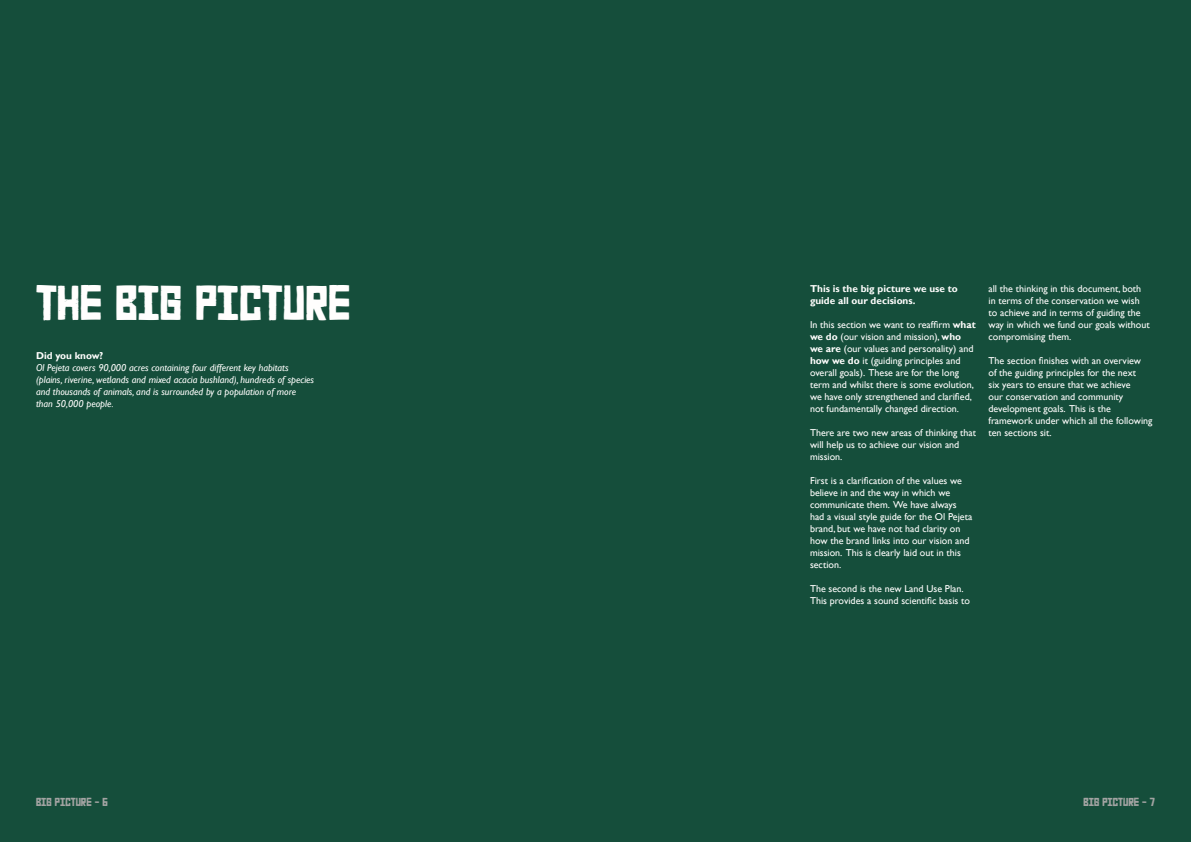
<style>
.page{position:relative;width:1191px;height:842px;background:#fff}
.page>*{position:absolute;margin:0;border:0;box-sizing:border-box;transform-origin:0 0}
.t1{font:38px "Earthwerk";color:#fffefd}
.t2{font:10px/12px "Gill Sans";color:#fffefd}
.t3{font:italic 10px/12px "Gill Sans";color:#fffefd}
.t4{font:700 10px/12px "Gill Sans";color:#fffefd}
.t5{font:9px "Earthwerk";color:#a2a3a2}
.s1{font-weight:700}
</style>
<div class="page">
<div style="left:0;top:1px;width:595px;height:841px;background:#154e3b"></div>
<div style="left:595px;top:1px;width:595px;height:841px;background:#154e3b"></div>
<h1 class="t1" style="left:36px;top:275px;width:316px">THE BIG PICTURE</h1>
<p class="t4" style="left:810px;top:282px;width:149px">This is the big picture we use to guide all our decisions.</p>
<p class="t2" style="left:810px;top:318px;width:167px">In this section we want to reaffirm <span class="s1">what we do</span> (our vision and mission), <span class="s1">who we are</span> (our values and personality) and <span class="s1">how we do</span> it (guiding principles and overall goals). These are for the long term and whilst there is some evolution, we have only strengthened and clarified, not fundamentally changed direction.</p>
<p class="t2" style="left:810px;top:426px;width:167px">There are two new areas of thinking that will help us to achieve our vision and mission.</p>
<p class="t2" style="left:810px;top:474px;width:164px">First is a clarification of the values we believe in and the way in which we communicate them. We have always had a visual style guide for the Ol Pejeta brand, but we have not had clarity on how the brand links into our vision and mission. This is clearly laid out in this section.</p>
<p class="t2" style="left:810px;top:582px;width:162px">The second is the new Land Use Plan.<br>This provides a sound scientific basis to</p>
<p class="t4" style="left:36px;top:349px;width:69px">Did you know?</p>
<p class="t3" style="left:36px;top:361px;width:280px">Ol Pejeta covers 90,000 acres containing four different key habitats (plains, riverine, wetlands and mixed acacia bushland), hundreds of species and thousands of animals, and is surrounded by a population of more than 50,000 people.</p>
<p class="t2" style="left:988px;top:282px;width:163px">all the thinking in this document, both in terms of the conservation we wish to achieve and in terms of guiding the way in which we fund our goals without compromising them.</p>
<p class="t2" style="left:988px;top:354px;width:165px">The section finishes with an overview<br>of the guiding principles for the next<br>six years to ensure that we achieve<br>our conservation and community development goals. This is the framework under which all the following ten sections sit.</p>
<p class="t5" style="left:36px;top:796px;width:73px">BIG PICTURE - 6</p>
<p class="t5" style="left:1083px;top:795px;width:73px">BIG PICTURE - 7</p>
</div>
